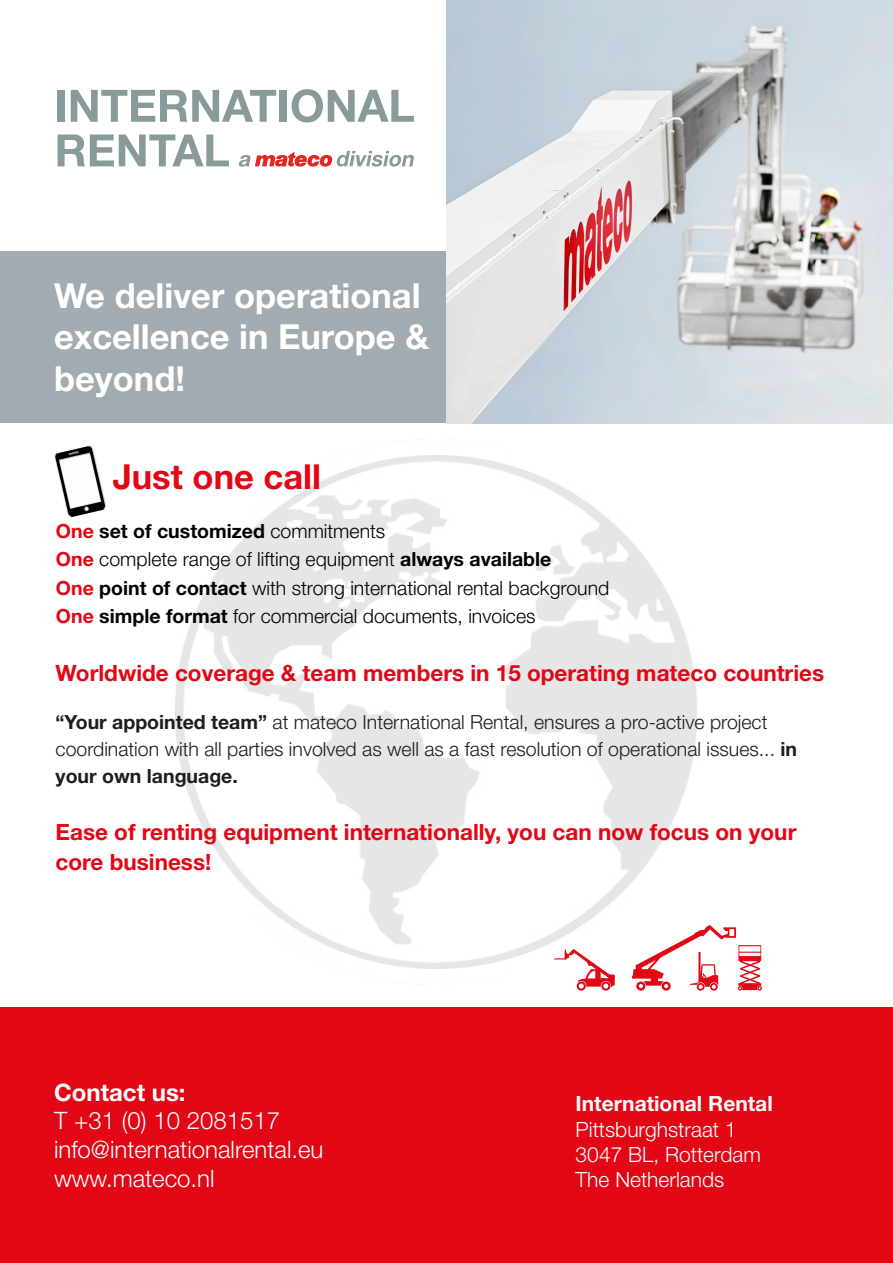
<style>
.page{position:relative;width:893px;height:1263px;background:#fff}
.page>*{position:absolute;margin:0;border:0;box-sizing:border-box;transform-origin:0 0}
.t1{font:700 34.5px/41.4px "Helvetica Neue LT Std";color:#fff}
.t2{font:700 34.5px "Helvetica Neue LT Std";color:#e30614}
.t3{font:300 24px "Helvetica Neue LT Std";color:#fff}
.t4{font:700 24px "Helvetica Neue LT Std";color:#fff}
.t5{font:700 22.5px/30px "Helvetica Neue LT Std";color:#e30614}
.t6{font:300 21px "Helvetica Neue LT Std";color:#fff}
.t7{font:700 21px "Helvetica Neue LT Std";color:#fff}
.t8{font:300 19.5px/27px "Helvetica Neue LT Std";color:#1d1d1b}
.t9{font:300 19.5px "Helvetica Neue LT Std";color:#000}
.t10{font:700 19.5px "Helvetica Neue LT Std";color:#000}
.s1{color:#e30614}
.s2{font-weight:300}
.s3{font-weight:700;color:#e30614}
.s4{font-weight:700}
</style>
<div class="page">
<img style="left:175px;top:455px;width:522px;height:514px">
<div style="left:0;top:251px;width:481px;height:172px;background:#a2abb1"></div>
<svg style="left:239px;top:151px;width:175px;height:16px"></svg>
<div style="left:58px;top:90px;width:7px;height:32px;background:#889a9a"></div>
<svg style="left:71px;top:90px;width:205px;height:32px"></svg>
<div style="left:280px;top:90px;width:7px;height:32px;background:#889a9a"></div>
<svg style="left:292px;top:89px;width:122px;height:34px"></svg>
<svg style="left:58px;top:135px;width:171px;height:31px"></svg>
<div style="left:0;top:1008px;width:893px;height:255px;background:#e30614"></div>
<img style="left:446px;top:0;width:447px;height:423px">
<svg style="left:554px;top:949px;width:61px;height:42px"></svg>
<svg style="left:632px;top:925px;width:130px;height:66px"></svg>
<img style="left:54px;top:445px;width:52px;height:73px">
<p class="t1" style="left:54px;top:274px;width:376px">We deliver operational excellence in Europe &amp; beyond!</p>
<p class="t2" style="left:113px;top:455px;width:210px">Just one call</p>
<p class="t10" style="left:56px;top:519px;width:331px"><span class="s1">One</span> set of customized <span class="s2">commitments</span></p>
<p class="t9" style="left:56px;top:547px;width:497px"><span class="s3">One</span> complete range of lifting equipment <span class="s4">always available</span></p>
<p class="t9" style="left:56px;top:576px;width:555px"><span class="s3">One</span> <span class="s4">point of contact</span> with strong international rental background</p>
<p class="t9" style="left:56px;top:604px;width:481px"><span class="s3">One</span> <span class="s4">simple format</span> for commercial documents, invoices</p>
<p class="t5" style="left:56px;top:657px;width:770px">Worldwide coverage &amp; team members in 15 operating mateco countries</p>
<p class="t8" style="left:56px;top:708px;width:743px"><span class="s4">“Your appointed team”</span> at mateco International Rental, ensures a pro-active project coordination with all parties involved as well as a fast resolution of operational issues... <span class="s4">in your own language.</span></p>
<p class="t5" style="left:56px;top:817px;width:742px">Ease of renting equipment internationally, you can now focus on your core business!</p>
<p class="t4" style="left:54px;top:1077px;width:133px">Contact us:</p>
<p class="t3" style="left:54px;top:1106px;width:228px">T +31 (0) 10 2081517</p>
<p class="t3" style="left:54px;top:1135px;width:271px">info@internationalrental.eu</p>
<p class="t3" style="left:54px;top:1164px;width:162px">www.mateco.nl</p>
<p class="t7" style="left:576px;top:1091px;width:199px">International Rental</p>
<p class="t6" style="left:576px;top:1116px;width:163px">Pittsburghstraat 1</p>
<p class="t6" style="left:576px;top:1141px;width:187px">3047 BL, Rotterdam</p>
<p class="t6" style="left:576px;top:1167px;width:150px">The Netherlands</p>
</div>
